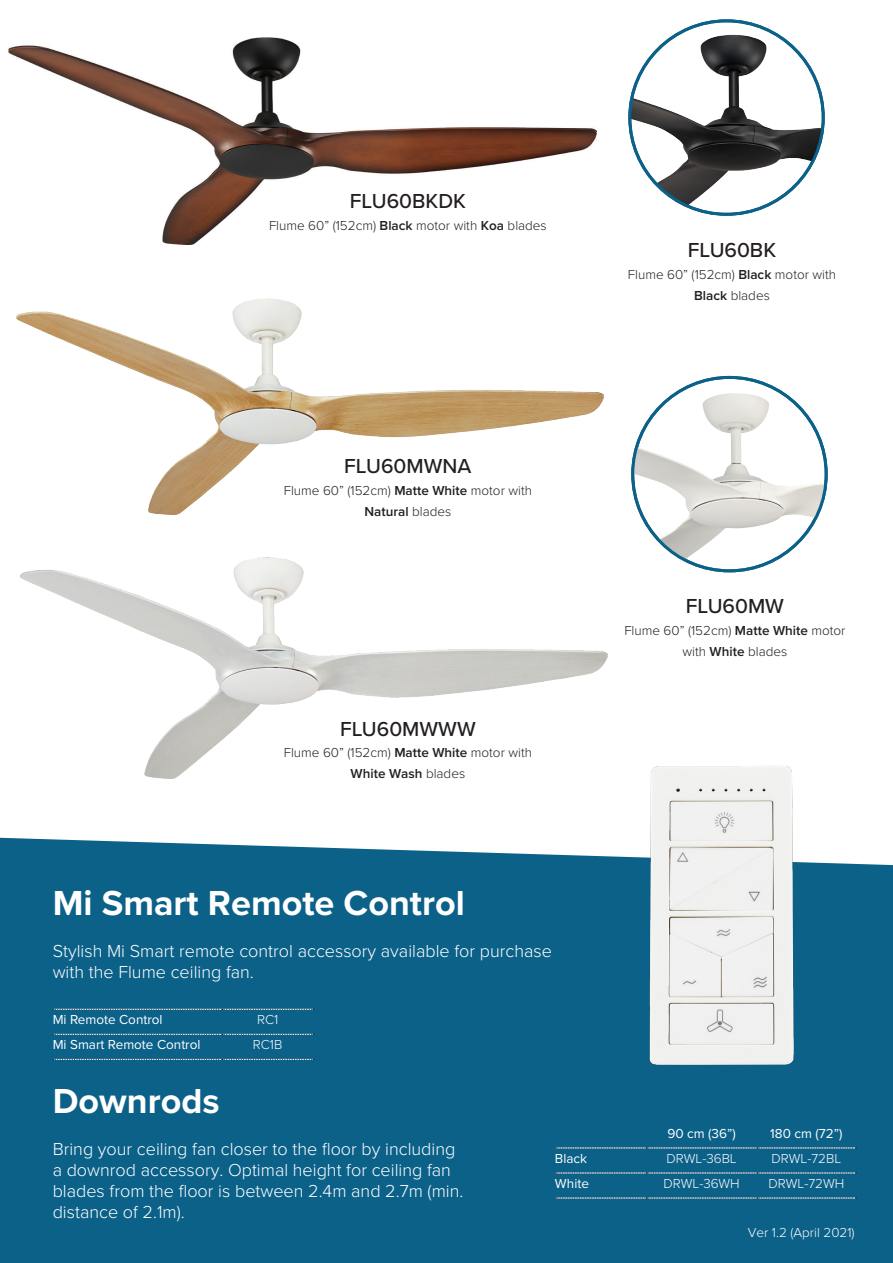
<style>
.page{position:relative;width:893px;height:1263px;background:#fff}
.page>*{position:absolute;margin:0;border:0;box-sizing:border-box;transform-origin:0 0}
.t1{font:700 36px "Proxima Nova";color:#fff}
.t2{font:500 21px "Proxima Nova";color:#231f20}
.t3{font:300 18px/21px "Proxima Nova";color:#fff}
.t4{font:300 13.5px/21px "Proxima Nova";color:#231f20;text-align:center}
.t5{font:13.5px "Proxima Nova";color:#fff}
.t6{font:300 13.5px "Proxima Nova";color:#fff}
.s1{font-weight:600}
</style>
<div class="page">
<div style="left:0;top:838px;width:893px;height:425px;background:#0c6189"></div>
<img style="left:9px;top:37px;width:587px;height:208px">
<svg style="left:555px;top:1147px;width:301px;height:1px"></svg>
<svg style="left:555px;top:1172px;width:301px;height:1px"></svg>
<svg style="left:555px;top:1198px;width:301px;height:1px"></svg>
<svg style="left:53px;top:1009px;width:261px;height:1px"></svg>
<svg style="left:53px;top:1034px;width:261px;height:1px"></svg>
<svg style="left:53px;top:1059px;width:261px;height:1px"></svg>
<img style="left:638px;top:765px;width:181px;height:323px">
<img style="left:632px;top:23px;width:191px;height:191px">
<img style="left:16px;top:298px;width:588px;height:217px">
<img style="left:633px;top:379px;width:193px;height:192px">
<img style="left:20px;top:558px;width:588px;height:220px">
<p class="t2" style="left:350px;top:188px;width:118px">FLU60BKDK</p>
<p class="t4" style="left:269px;top:215px;width:279px">Flume 60” (152cm) <span class="s1">Black</span> motor with <span class="s1">Koa</span> blades</p>
<p class="t2" style="left:344px;top:453px;width:129px">FLU60MWNA</p>
<p class="t4" style="left:284px;top:480px;width:250px">Flume 60” (152cm) <span class="s1">Matte White</span> motor with<br><span class="s1">Natural</span> blades</p>
<p class="t2" style="left:340px;top:716px;width:137px">FLU60MWWW</p>
<p class="t4" style="left:284px;top:743px;width:250px">Flume 60” (152cm) <span class="s1">Matte White</span> motor with<br><span class="s1">White Wash</span> blades</p>
<p class="t2" style="left:688px;top:237px;width:90px">FLU60BK</p>
<p class="t4" style="left:628px;top:264px;width:210px">Flume 60” (152cm) <span class="s1">Black</span> motor with<br><span class="s1">Black</span> blades</p>
<p class="t2" style="left:686px;top:594px;width:100px">FLU60MW</p>
<p class="t4" style="left:624px;top:620px;width:223px">Flume 60” (152cm) <span class="s1">Matte White</span> motor with <span class="s1">White</span> blades</p>
<p class="t1" style="left:53px;top:882px;width:414px">Mi Smart Remote Control</p>
<p class="t3" style="left:53px;top:941px;width:501px">Stylish Mi Smart remote control accessory available for purchase with the Flume ceiling fan.</p>
<p class="t5" style="left:53px;top:1012px;width:111px">Mi Remote Control</p>
<p class="t6" style="left:257px;top:1012px;width:23px">RC1</p>
<p class="t5" style="left:53px;top:1037px;width:149px">Mi Smart Remote Control</p>
<p class="t6" style="left:253px;top:1037px;width:31px">RC1B</p>
<p class="t1" style="left:53px;top:1079px;width:168px">Downrods</p>
<p class="t3" style="left:53px;top:1138px;width:412px">Bring your ceiling fan closer to the floor by including a downrod accessory. Optimal height for ceiling fan blades from the floor is between 2.4m and 2.7m (min. distance of 2.1m).</p>
<p class="t5" style="left:667px;top:1125px;width:70px">90 cm (36”)</p>
<p class="t5" style="left:770px;top:1125px;width:74px">180 cm (72”)</p>
<p class="t5" style="left:555px;top:1150px;width:34px">Black</p>
<p class="t6" style="left:666px;top:1150px;width:72px">DRWL-36BL</p>
<p class="t6" style="left:771px;top:1150px;width:71px">DRWL-72BL</p>
<p class="t5" style="left:555px;top:1175px;width:35px">White</p>
<p class="t6" style="left:663px;top:1175px;width:78px">DRWL-36WH</p>
<p class="t6" style="left:768px;top:1175px;width:77px">DRWL-72WH</p>
<p class="t6" style="left:748px;top:1224px;width:108px">Ver 1.2 (April 2021)</p>
</div>
